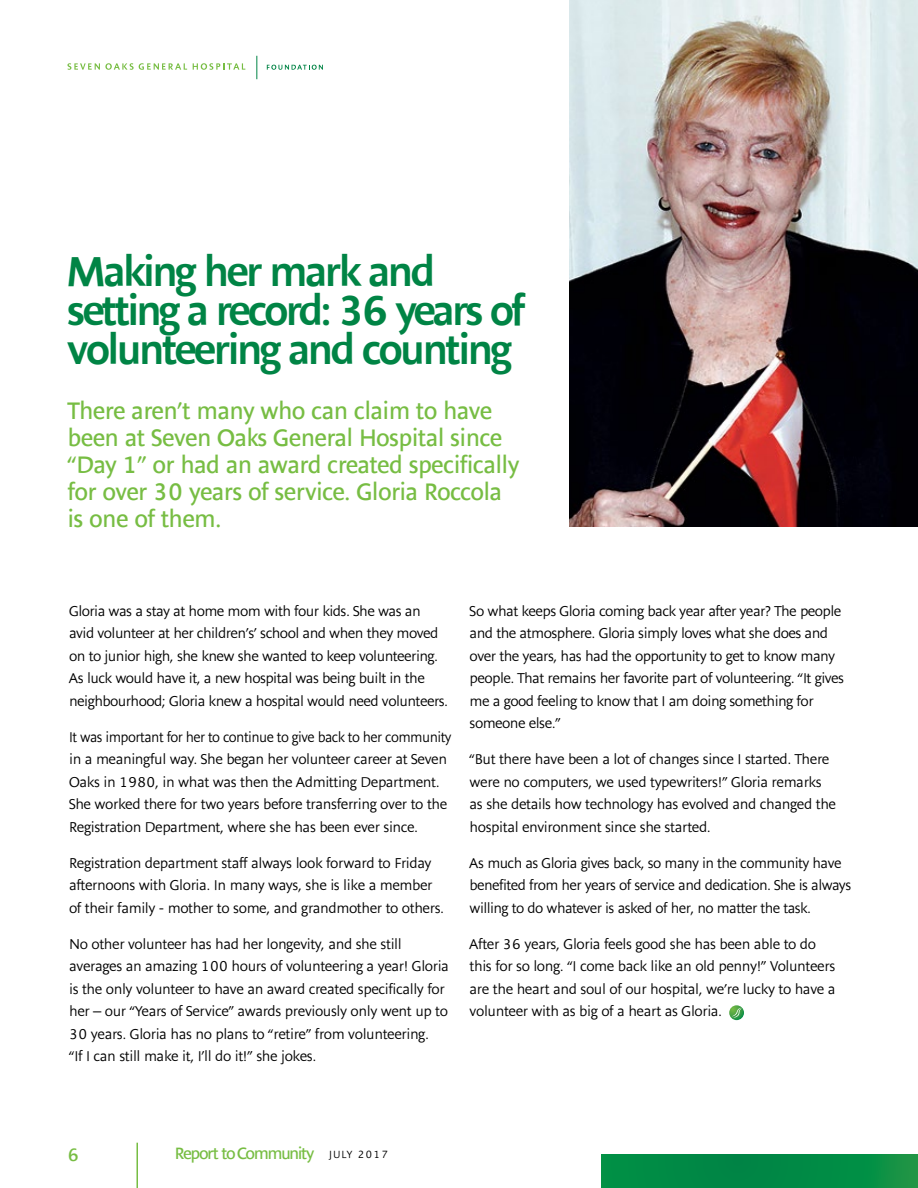
<style>
.page{position:relative;width:918px;height:1188px;background:#fff}
.page>*{position:absolute;margin:0;border:0;box-sizing:border-box;transform-origin:0 0}
.t1{font:500 42px/39px "Alinea Sans W01";letter-spacing:-.075em;color:#008445}
.t2{font:24px/27px "Alinea Sans W01";letter-spacing:-.03em;color:#77bd43}
.t3{font:18px "Alinea Sans W01";color:#77bd43}
.t4{font:16.5px "Alinea Sans W01";letter-spacing:-.09em;color:#77bd43}
.t5{font:300 14.25px/22.5px "Alinea Sans W01";letter-spacing:-.03em;color:#000}
.t6{font:300 14.25px/22.5px "Alinea Sans W01";letter-spacing:-.03em;color:#000;scale:.95 1}
.s1{font-weight:300;font-size:10.5px;color:#000}
</style>
<div class="page">
<hr style="left:136px;top:1143px;width:2px;height:45px;background:#77bd43">
<svg style="left:68px;top:63px;width:119px;height:7px"></svg>
<svg style="left:193px;top:63px;width:52px;height:7px"></svg>
<svg style="left:267px;top:65px;width:56px;height:5px"></svg>
<svg style="left:257px;top:56px;width:1px;height:23px"></svg>
<svg style="left:602px;top:1155px;width:316px;height:33px;background:#038b45"></svg>
<img style="left:569px;top:0;width:349px;height:526px">
<svg style="left:729px;top:1005px;width:15px;height:15px"></svg>
<svg style="left:732px;top:1008px;width:10px;height:10px"></svg>
<h1 class="t1" style="left:67px;top:251px;width:460px">Making her mark and setting a record: 36 years of volunteering and counting</h1>
<h2 class="t2" style="left:68px;top:397px;width:453px">There aren’t many who can claim to have been at Seven Oaks General Hospital since “Day 1” or had an award created specifically for over 30 years of service. Gloria Roccola is one of them.</h2>
<p class="t5" style="left:69px;top:600px;width:381px">Gloria was a stay at home mom with four kids. She was an avid volunteer at her children’s’ school and when they moved on to junior high, she knew she wanted to keep volunteering.<br>As luck would have it, a new hospital was being built in the neighbourhood; Gloria knew a hospital would need volunteers.</p>
<p class="t6" style="left:69px;top:726px;width:404px">It was important for her to continue to give back to her community in a meaningful way. She began her volunteer career at Seven Oaks in 1980, in what was then the Admitting Department.<br>She worked there for two years before transferring over to the Registration Department, where she has been ever since.</p>
<p class="t5" style="left:69px;top:852px;width:377px">Registration department staff always look forward to Friday afternoons with Gloria. In many ways, she is like a member of their family - mother to some, and grandmother to others.</p>
<p class="t5" style="left:69px;top:933px;width:381px">No other volunteer has had her longevity, and she still averages an amazing 100 hours of volunteering a year! Gloria is the only volunteer to have an award created specifically for her – our “Years of Service” awards previously only went up to 30 years. Gloria has no plans to “retire” from volunteering.<br>“If I can still make it, I’ll do it!” she jokes.</p>
<p class="t5" style="left:470px;top:600px;width:376px">So what keeps Gloria coming back year after year? The people and the atmosphere. Gloria simply loves what she does and over the years, has had the opportunity to get to know many people. That remains her favorite part of volunteering. “It gives me a good feeling to know that I am doing something for someone else.”</p>
<p class="t5" style="left:470px;top:748px;width:368px">“But there have been a lot of changes since I started. There were no computers, we used typewriters!” Gloria remarks as she details how technology has evolved and changed the hospital environment since she started.</p>
<p class="t5" style="left:470px;top:852px;width:383px">As much as Gloria gives back, so many in the community have benefited from her years of service and dedication. She is always willing to do whatever is asked of her, no matter the task.</p>
<p class="t5" style="left:470px;top:933px;width:368px">After 36 years, Gloria feels good she has been able to do this for so long. “I come back like an old penny!” Volunteers are the heart and soul of our hospital, we’re lucky to have a volunteer with as big of a heart as Gloria.</p>
<p class="t3" style="left:68px;top:1144px;width:13px">6</p>
<p class="t4" style="left:175px;top:1144px;width:215px">Report to Community <span class="s1">J U LY 2 0 1 7</span></p>
</div>
